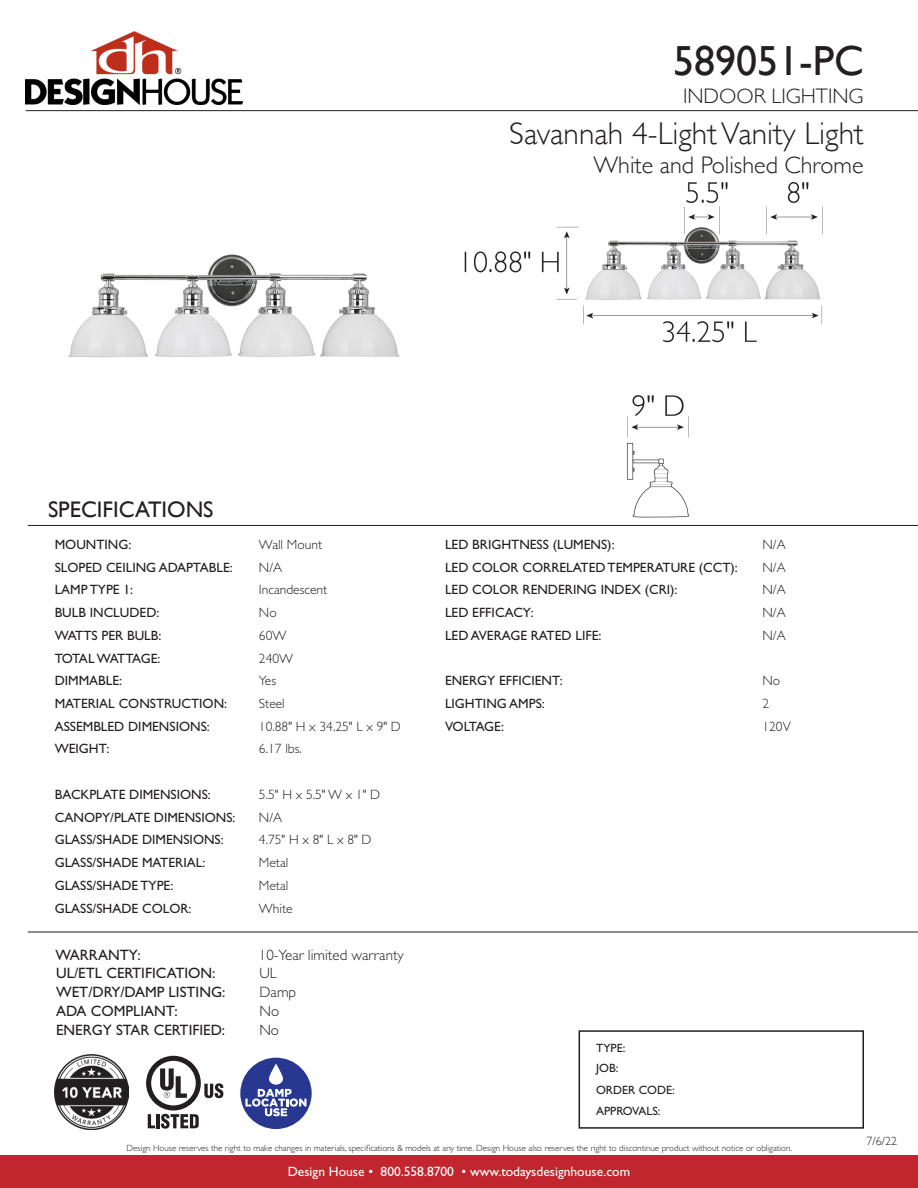
<style>
.page{position:relative;width:918px;height:1188px;background:#fff}
.page>*{position:absolute;margin:0;border:0;box-sizing:border-box;transform-origin:0 0}
.t1{font:42px "Gill Sans";color:#231f20}
.t2{font:300 31.5px "Gill Sans";color:#231f20}
.t3{font:300 24px "Gill Sans";color:#231f20}
.t4{font:22.5px "Gill Sans";color:#231f20}
.t5{font:300 21px "Gill Sans";color:#231f20}
.t6{font:15px "Gill Sans Std";color:#231f20}
.t7{font:300 15px "Gill Sans Std";color:#231f20}
.t8{font:13.5px "Gill Sans Std";color:#231f20}
.t9{font:300 13.5px "Gill Sans Std";color:#231f20}
.t10{font:13.5px "Gill Sans Std";color:#fff}
.t11{font:13.5px "Gill Sans Std";letter-spacing:-.065em;color:#231f20}
.t12{font:13.5px "Gill Sans Std";letter-spacing:-.04em;color:#231f20}
.t13{font:12px "Gill Sans Std";color:#231f20}
.t14{font:300 12px "Gill Sans";color:#231f20}
.t15{font:300 9px "Gill Sans Std";color:#231f20}
</style>
<div class="page">
<img style="left:464px;top:181px;width:359px;height:337px">
<svg style="left:146px;top:1056px;width:78px;height:73px"></svg>
<div style="left:0;top:1156px;width:918px;height:32px;background:#c1262f"></div>
<img style="left:26px;top:32px;width:217px;height:73px">
<div style="left:579px;top:1030px;width:285px;height:99px;border:2px solid #231f20"></div>
<hr style="left:26px;top:110px;width:892px;height:1px;background:#231f20">
<hr style="left:28px;top:525px;width:890px;height:1px;background:#231f20">
<img style="left:68px;top:254px;width:332px;height:104px">
<hr style="left:28px;top:932px;width:890px;height:1px;background:#231f20">
<div style="left:240px;top:1058px;width:72px;height:71px;background:#283890;border-radius:50%"></div>
<svg style="left:245px;top:1089px;width:62px;height:27px"></svg>
<svg style="left:269px;top:1064px;width:14px;height:21px"></svg>
<img style="left:55px;top:1055px;width:74px;height:74px">
<p class="t1" style="left:673px;top:36px;width:192px">589051-PC</p>
<p class="t5" style="left:683px;top:79px;width:182px">INDOOR LIGHTING</p>
<p class="t2" style="left:509px;top:108px;width:356px">Savannah 4-Light Vanity Light</p>
<p class="t3" style="left:594px;top:147px;width:272px">White and Polished Chrome</p>
<p class="t4" style="left:48px;top:496px;width:167px">SPECIFICATIONS</p>
<p class="t8" style="left:55px;top:537px;width:78px">MOUNTING:</p>
<p class="t9" style="left:259px;top:537px;width:65px">Wall Mount</p>
<p class="t8" style="left:55px;top:559px;width:180px">SLOPED CEILING ADAPTABLE:</p>
<p class="t9" style="left:259px;top:560px;width:25px">N/A</p>
<p class="t8" style="left:55px;top:582px;width:80px">LAMP TYPE 1:</p>
<p class="t9" style="left:259px;top:582px;width:70px">Incandescent</p>
<p class="t8" style="left:55px;top:605px;width:106px">BULB INCLUDED:</p>
<p class="t9" style="left:259px;top:605px;width:19px">No</p>
<p class="t8" style="left:55px;top:628px;width:108px">WATTS PER BULB:</p>
<p class="t9" style="left:259px;top:628px;width:29px">60W</p>
<p class="t11" style="left:55px;top:650px;width:107px">TOTAL WATTAGE:</p>
<p class="t9" style="left:259px;top:650px;width:36px">240W</p>
<p class="t8" style="left:55px;top:673px;width:69px">DIMMABLE:</p>
<p class="t9" style="left:259px;top:673px;width:19px">Yes</p>
<p class="t8" style="left:55px;top:696px;width:174px">MATERIAL CONSTRUCTION:</p>
<p class="t9" style="left:259px;top:696px;width:27px">Steel</p>
<p class="t8" style="left:55px;top:718px;width:157px">ASSEMBLED DIMENSIONS:</p>
<p class="t9" style="left:259px;top:719px;width:144px">10.88" H x 34.25" L x 9" D</p>
<p class="t8" style="left:55px;top:741px;width:56px">WEIGHT:</p>
<p class="t9" style="left:259px;top:741px;width:44px">6.17 lbs.</p>
<p class="t8" style="left:55px;top:787px;width:158px">BACKPLATE DIMENSIONS:</p>
<p class="t9" style="left:259px;top:787px;width:123px">5.5" H x 5.5" W x 1" D</p>
<p class="t8" style="left:55px;top:809px;width:182px">CANOPY/PLATE DIMENSIONS:</p>
<p class="t9" style="left:259px;top:810px;width:25px">N/A</p>
<p class="t8" style="left:55px;top:832px;width:171px">GLASS/SHADE DIMENSIONS:</p>
<p class="t9" style="left:259px;top:832px;width:114px">4.75" H x 8" L x 8" D</p>
<p class="t8" style="left:55px;top:855px;width:152px">GLASS/SHADE MATERIAL:</p>
<p class="t9" style="left:259px;top:855px;width:31px">Metal</p>
<p class="t8" style="left:55px;top:877px;width:120px">GLASS/SHADE TYPE:</p>
<p class="t9" style="left:259px;top:878px;width:31px">Metal</p>
<p class="t8" style="left:55px;top:900px;width:138px">GLASS/SHADE COLOR:</p>
<p class="t9" style="left:259px;top:900px;width:35px">White</p>
<p class="t6" style="left:56px;top:946px;width:87px">WARRANTY:</p>
<p class="t6" style="left:56px;top:965px;width:161px">UL/ETL CERTIFICATION:</p>
<p class="t6" style="left:56px;top:984px;width:171px">WET/DRY/DAMP LISTING:</p>
<p class="t6" style="left:56px;top:1003px;width:123px">ADA COMPLIANT:</p>
<p class="t7" style="left:259px;top:946px;width:146px">10-Year limited warranty</p>
<p class="t7" style="left:260px;top:965px;width:19px">UL</p>
<p class="t7" style="left:260px;top:984px;width:38px">Damp</p>
<p class="t7" style="left:260px;top:1003px;width:21px">No</p>
<p class="t6" style="left:56px;top:1022px;width:171px">ENERGY STAR CERTIFIED:</p>
<p class="t7" style="left:259px;top:1022px;width:21px">No</p>
<p class="t8" style="left:445px;top:537px;width:171px">LED BRIGHTNESS (LUMENS):</p>
<p class="t9" style="left:762px;top:537px;width:25px">N/A</p>
<p class="t8" style="left:445px;top:559px;width:294px">LED COLOR CORRELATED TEMPERATURE (CCT):</p>
<p class="t9" style="left:762px;top:560px;width:25px">N/A</p>
<p class="t8" style="left:445px;top:582px;width:234px">LED COLOR RENDERING INDEX (CRI):</p>
<p class="t9" style="left:762px;top:582px;width:25px">N/A</p>
<p class="t8" style="left:445px;top:605px;width:90px">LED EFFICACY:</p>
<p class="t9" style="left:762px;top:605px;width:25px">N/A</p>
<p class="t8" style="left:445px;top:628px;width:158px">LED AVERAGE RATED LIFE:</p>
<p class="t9" style="left:762px;top:628px;width:25px">N/A</p>
<p class="t8" style="left:445px;top:673px;width:119px">ENERGY EFFICIENT:</p>
<p class="t9" style="left:762px;top:673px;width:19px">No</p>
<p class="t8" style="left:445px;top:696px;width:101px">LIGHTING AMPS:</p>
<p class="t9" style="left:762px;top:696px;width:8px">2</p>
<p class="t12" style="left:445px;top:718px;width:60px">VOLTAGE:</p>
<p class="t9" style="left:762px;top:719px;width:30px">120V</p>
<p class="t13" style="left:596px;top:1041px;width:31px">TYPE:</p>
<p class="t13" style="left:596px;top:1061px;width:24px">JOB:</p>
<p class="t13" style="left:596px;top:1083px;width:80px">ORDER CODE:</p>
<p class="t13" style="left:596px;top:1104px;width:66px">APPROVALS:</p>
<p class="t15" style="left:127px;top:1143px;width:667px">Design House reserves the right to make changes in materials, specifications &amp; models at any time. Design House also reserves the right to discontinue product without notice or obligation.</p>
<p class="t10" style="left:288px;top:1164px;width:344px">Design House • 800.558.8700 • www.todaysdesignhouse.com</p>
<p class="t14" style="left:867px;top:1132px;width:32px">7/6/22</p>
</div>
